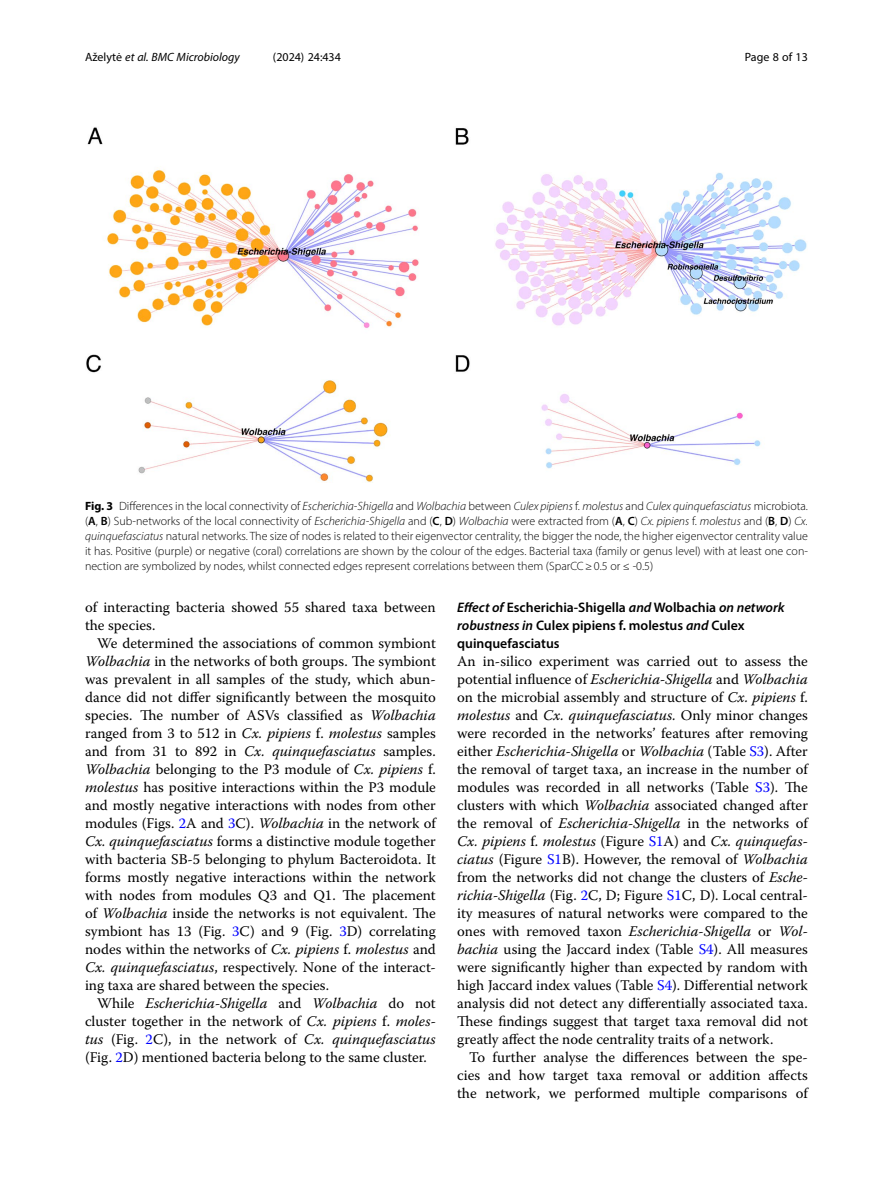
<style>
.page{position:relative;width:893px;height:1191px;background:#fff}
.page>*{position:absolute;margin:0;border:0;box-sizing:border-box;transform-origin:0 0}
.Body_Text_Indent{font:14.7px/18px "Warnock Pro";color:#000;text-align:justify}
.Body_Text{font:14.7px/18px "Warnock Pro";color:#000;text-align:justify}
.Head_2{font:600 13.8px/18px "Myriad Pro";color:#000}
.Figure_Caption{font:300 12px/15px "Myriad Pro";color:#000;text-align:justify}
.t1{font:italic 12px "Myriad Pro";color:#000}
.t2{font:12px "Myriad Pro";color:#000}
.s1{font-style:normal}
.s2{font-weight:700}
.s3{font-style:italic}
.s4{font-weight:600}
.s5{color:#00f}
</style>
<div class="page">
<img style="left:86px;top:127px;width:721px;height:356px">
<p class="t1" style="left:85px;top:50px;width:156px"><span class="s1">Aželytė</span> et al. BMC Microbiology</p>
<p class="t2" style="left:273px;top:50px;width:70px">(2024) 24:434</p>
<p class="t2" style="left:745px;top:50px;width:65px">Page 8 of 13</p>
<p class="Figure_Caption" style="left:85px;top:498px;width:724px"><span class="s2">Fig. 3</span> Differences in the local connectivity of <span class="s3">Escherichia-Shigella</span> and <span class="s3">Wolbachia</span> between <span class="s3">Culex pipiens</span> f. <span class="s3">molestus</span> and <span class="s3">Culex quinquefasciatus</span> microbiota. (<span class="s4">A</span>, <span class="s4">B</span>) Sub-networks of the local connectivity of <span class="s3">Escherichia-Shigella</span> and (<span class="s4">C</span>, <span class="s4">D</span>) <span class="s3">Wolbachia</span> were extracted from (<span class="s4">A</span>, <span class="s4">C</span>) <span class="s3">Cx. pipiens</span> f. <span class="s3">molestus</span> and (<span class="s4">B</span>, <span class="s4">D</span>) <span class="s3">Cx. quinquefasciatus</span> natural networks. The size of nodes is related to their eigenvector centrality, the bigger the node, the higher eigenvector centrality value it has. Positive (purple) or negative (coral) correlations are shown by the colour of the edges. Bacterial taxa (family or genus level) with at least one con&shy;nection are symbolized by nodes, whilst connected edges represent correlations between them (SparCC≥0.5 or ≤ -0.5)</p>
<p class="Body_Text_Indent" style="left:85px;top:598px;width:352px">of interacting bacteria showed 55 shared taxa between the species.</p>
<p class="Body_Text_Indent" style="left:85px;top:634px;width:352px;text-indent:12px">We determined the associations of common symbiont <span class="s3">Wolbachia</span> in the networks of both groups. The symbiont was prevalent in all samples of the study, which abun&shy;dance did not differ significantly between the mosquito species. The number of ASVs classified as <span class="s3">Wolbachia </span>ranged from 3 to 512 in <span class="s3">Cx. pipiens</span> f. <span class="s3">molestus</span> samples and from 31 to 892 in <span class="s3">Cx. quinquefasciatus</span> samples.<br><span class="s3">Wolbachia</span> belonging to the P3 module of <span class="s3">Cx. pipiens</span> f. <span class="s3">molestus</span> has positive interactions within the P3 module and mostly negative interactions with nodes from other modules (Figs. <span class="s5">2</span>A and <span class="s5">3</span>C). <span class="s3">Wolbachia</span> in the network of <span class="s3">Cx. quinquefasciatus</span> forms a distinctive module together with bacteria SB-5 belonging to phylum Bacteroidota. It forms mostly negative interactions within the network with nodes from modules Q3 and Q1. The placement of <span class="s3">Wolbachia</span> inside the networks is not equivalent. The symbiont has 13 (Fig. <span class="s5">3</span>C) and 9 (Fig. <span class="s5">3</span>D) correlating nodes within the networks of <span class="s3">Cx. pipiens</span> f. <span class="s3">molestus</span> and <span class="s3">Cx. quinquefasciatus</span>, respectively. None of the interact&shy;ing taxa are shared between the species.</p>
<p class="Body_Text_Indent" style="left:85px;top:994px;width:352px;text-indent:12px">While <span class="s3">Escherichia-Shigella</span> and <span class="s3">Wolbachia</span> do not cluster together in the network of <span class="s3">Cx. pipiens</span> f. <span class="s3">moles&shy;tus</span> (Fig. <span class="s5">2</span>C), in the network of <span class="s3">Cx. quinquefasciatus </span>(Fig. <span class="s5">2</span>D) mentioned bacteria belong to the same cluster.</p>
<p class="Head_2" style="left:457px;top:598px;width:329px"><span class="s3">Effect of</span> Escherichia-Shigella <span class="s3">and</span> Wolbachia <span class="s3">on network robustness in</span> Culex pipiens f. molestus <span class="s3">and</span> Culex quinquefasciatus</p>
<p class="Body_Text" style="left:457px;top:652px;width:352px">An in-silico experiment was carried out to assess the potential influence of <span class="s3">Escherichia-Shigella</span> and <span class="s3">Wolbachia </span>on the microbial assembly and structure of <span class="s3">Cx. pipiens</span> f. <span class="s3">molestus</span> and <span class="s3">Cx. quinquefasciatus.</span> Only minor changes were recorded in the networks’ features after removing either <span class="s3">Escherichia-Shigella</span> or <span class="s3">Wolbachia</span> (Table <span class="s5">S3</span>). After the removal of target taxa, an increase in the number of modules was recorded in all networks (Table <span class="s5">S3</span>). The clusters with which <span class="s3">Wolbachia</span> associated changed after the removal of <span class="s3">Escherichia-Shigella</span> in the networks of <span class="s3">Cx. pipiens</span> f. <span class="s3">molestus</span> (Figure <span class="s5">S1</span>A) and <span class="s3">Cx. quinquefas&shy;ciatus</span> (Figure <span class="s5">S1</span>B). However, the removal of <span class="s3">Wolbachia </span>from the networks did not change the clusters of <span class="s3">Esche&shy;richia-Shigella</span> (Fig. <span class="s5">2</span>C, D; Figure <span class="s5">S1</span>C, D). Local central&shy;ity measures of natural networks were compared to the ones with removed taxon <span class="s3">Escherichia-Shigella</span> or <span class="s3">Wol&shy;bachia</span> using the Jaccard index (Table <span class="s5">S4</span>). All measures were significantly higher than expected by random with high Jaccard index values (Table <span class="s5">S4</span>). Differential network analysis did not detect any differentially associated taxa.<br>These findings suggest that target taxa removal did not greatly affect the node centrality traits of a network.</p>
<p class="Body_Text_Indent" style="left:457px;top:1048px;width:352px;text-indent:12px">To further analyse the differences between the spe&shy;cies and how target taxa removal or addition affects the network, we performed multiple comparisons of</p>
</div>
